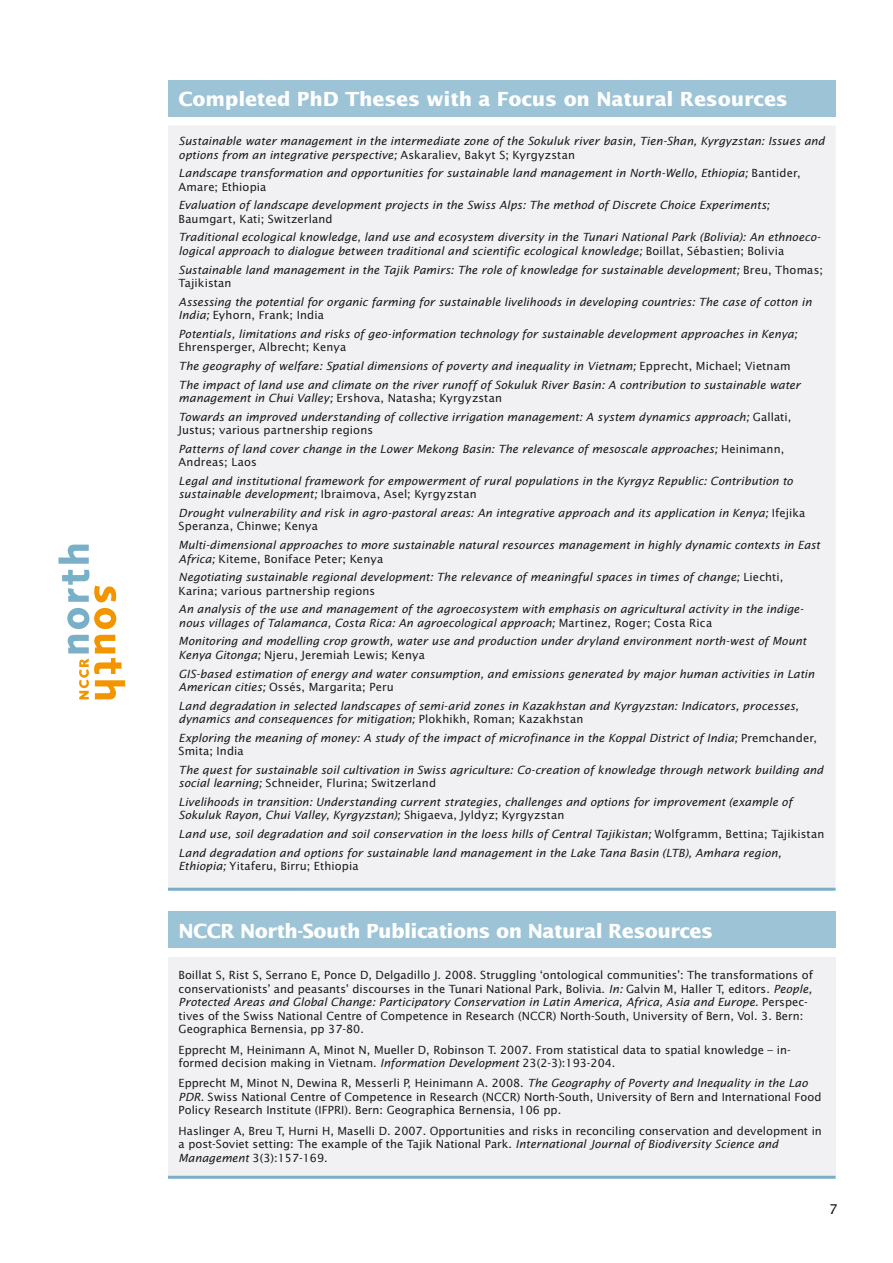
<style>
.page{position:relative;width:893px;height:1263px;background:#fff}
.page>*{position:absolute;margin:0;border:0;box-sizing:border-box;transform-origin:0 0}
.t1{font:700 19.5px "Lucida Sans Std";letter-spacing:-.02em;color:#fff}
.t2{font:13.5px "Lucida Sans Std";color:#1a171c}
.t3{font:italic 11.25px/13.5px "Lucida Sans Std";color:#1a171c}
.t4{font:11.25px/13.5px "Lucida Sans Std";color:#1a171c}
.s1{font-style:normal}
.s2{font-style:italic}
</style>
<div class="page">
<svg style="left:58px;top:545px;width:31px;height:19px"></svg>
<svg style="left:67px;top:608px;width:49px;height:21px"></svg>
<svg style="left:68px;top:635px;width:57px;height:64px"></svg>
<svg style="left:62px;top:570px;width:54px;height:32px"></svg>
<div style="left:168px;top:958px;width:668px;height:221px;background:#f1f1f4"></div>
<div style="left:168px;top:126px;width:668px;height:762px;background:#f1f1f4"></div>
<div style="left:168px;top:912px;width:668px;height:36px;background:#9cc3d6"></div>
<hr style="left:168px;top:888px;width:668px;height:3px;background:#79afc7">
<hr style="left:168px;top:1176px;width:668px;height:3px;background:#79afc7">
<div style="left:168px;top:81px;width:668px;height:36px;background:#9cc3d6"></div>
<h1 class="t1" style="left:179px;top:88px;width:611px">Completed PhD Theses with a Focus on Natural Resources</h1>
<p class="t3" style="left:179px;top:134px;width:648px">Sustainable water management in the intermediate zone of the Sokuluk river basin, Tien-Shan, Kyrgyzstan: Issues and options from an integrative perspective; <span class="s1">Askaraliev, Bakyt S; Kyrgyzstan</span></p>
<p class="t3" style="left:179px;top:167px;width:624px">Landscape transformation and opportunities for sustainable land management in North-Wello, Ethiopia; <span class="s1">Bantider,<br>Amare; Ethiopia</span></p>
<p class="t3" style="left:179px;top:199px;width:593px">Evaluation of landscape development projects in the Swiss Alps: The method of Discrete Choice Experiments;</p>
<p class="t4" style="left:179px;top:212px;width:156px">Baumgart, Kati; Switzerland</p>
<p class="t3" style="left:179px;top:231px;width:644px">Traditional ecological knowledge, land use and ecosystem diversity in the Tunari National Park (Bolivia): An ethnoeco&shy;logical approach to dialogue between traditional and scientific ecological knowledge; <span class="s1">Boillat, Sébastien; Bolivia</span></p>
<p class="t3" style="left:179px;top:263px;width:646px">Sustainable land management in the Tajik Pamirs: The role of knowledge for sustainable development; <span class="s1">Breu, Thomas;<br>Tajikistan</span></p>
<p class="t3" style="left:179px;top:295px;width:635px">Assessing the potential for organic farming for sustainable livelihoods in developing countries: The case of cotton in<br>India; <span class="s1">Eyhorn, Frank; India</span></p>
<p class="t3" style="left:179px;top:327px;width:620px">Potentials, limitations and risks of geo-information technology for sustainable development approaches in Kenya;</p>
<p class="t3" style="left:179px;top:338px;width:624px;line-height:18.6px"><span class="s1">Ehrensperger, Albrecht; Kenya<br></span>The geography of welfare: Spatial dimensions of poverty and inequality in Vietnam; <span class="s1">Epprecht, Michael; Vietnam<br></span>The impact of land use and climate on the river runoff of Sokuluk River Basin: A contribution to sustainable water</p>
<p class="t3" style="left:179px;top:389px;width:614px;line-height:18.6px">management in Chui Valley; <span class="s1">Ershova, Natasha; Kyrgyzstan<br></span>Towards an improved understanding of collective irrigation management: A system dynamics approach; <span class="s1">Gallati,</span></p>
<p class="t3" style="left:179px;top:421px;width:607px;line-height:18.6px"><span class="s1">Justus; various partnership regions<br></span>Patterns of land cover change in the Lower Mekong Basin: The relevance of mesoscale approaches; <span class="s1">Heinimann,</span></p>
<p class="t4" style="left:179px;top:456px;width:80px">Andreas; Laos</p>
<p class="t3" style="left:179px;top:474px;width:616px">Legal and institutional framework for empowerment of rural populations in the Kyrgyz Republic: Contribution to sustainable development; <span class="s1">Ibraimova, Asel; Kyrgyzstan</span></p>
<p class="t3" style="left:179px;top:506px;width:628px">Drought vulnerability and risk in agro-pastoral areas: An integrative approach and its application in Kenya; <span class="s1">Ifejika<br>Speranza, Chinwe; Kenya</span></p>
<p class="t3" style="left:179px;top:538px;width:643px">Multi-dimensional approaches to more sustainable natural resources management in highly dynamic contexts in East<br>Africa; <span class="s1">Kiteme, Boniface Peter; Kenya</span></p>
<p class="t3" style="left:179px;top:570px;width:606px">Negotiating sustainable regional development: The relevance of meaningful spaces in times of change; <span class="s1">Liechti,<br>Karina; various partnership regions</span></p>
<p class="t3" style="left:179px;top:603px;width:626px">An analysis of the use and management of the agroecosystem with emphasis on agricultural activity in the indige&shy;nous villages of Talamanca, Costa Rica: An agroecological approach; <span class="s1">Martinez, Roger; Costa Rica</span></p>
<p class="t3" style="left:179px;top:635px;width:629px">Monitoring and modelling crop growth, water use and production under dryland environment north-west of Mount<br>Kenya Gitonga; <span class="s1">Njeru, Jeremiah Lewis; Kenya</span></p>
<p class="t3" style="left:179px;top:667px;width:637px">GIS-based estimation of energy and water consumption, and emissions generated by major human activities in Latin<br>American cities; <span class="s1">Ossés, Margarita; Peru</span></p>
<p class="t3" style="left:179px;top:699px;width:622px">Land degradation in selected landscapes of semi-arid zones in Kazakhstan and Kyrgyzstan: Indicators, processes, dynamics and consequences for mitigation; <span class="s1">Plokhikh, Roman; Kazakhstan</span></p>
<p class="t3" style="left:179px;top:731px;width:640px">Exploring the meaning of money: A study of the impact of microfinance in the Koppal District of India; <span class="s1">Premchander,<br>Smita; India</span></p>
<p class="t3" style="left:179px;top:763px;width:646px">The quest for sustainable soil cultivation in Swiss agriculture: Co-creation of knowledge through network building and social learning; <span class="s1">Schneider, Flurina; Switzerland</span></p>
<p class="t3" style="left:179px;top:795px;width:615px">Livelihoods in transition: Understanding current strategies, challenges and options for improvement (example of<br>Sokuluk Rayon, Chui Valley, Kyrgyzstan); <span class="s1">Shigaeva, Jyldyz; Kyrgyzstan</span></p>
<p class="t3" style="left:179px;top:825px;width:647px;line-height:18.6px">Land use, soil degradation and soil conservation in the loess hills of Central Tajikistan; <span class="s1">Wolfgramm, Bettina; Tajikistan<br></span>Land degradation and options for sustainable land management in the Lake Tana Basin (LTB), Amhara region,</p>
<p class="t4" style="left:179px;top:859px;width:182px"><span class="s2">Ethiopia;</span> Yitaferu, Birru; Ethiopia</p>
<h1 class="t1" style="left:179px;top:919px;width:536px">NCCR North-South Publications on Natural Resources</h1>
<p class="t4" style="left:179px;top:968px;width:636px">Boillat S, Rist S, Serrano E, Ponce D, Delgadillo J. 2008. Struggling ‘ontological communities’: The transformations of conservationists’ and peasants’ discourses in the Tunari National Park, Bolivia. <span class="s2">In:</span> Galvin M, Haller T, editors. <span class="s2">People, Protected Areas and Global Change: Participatory Conservation in Latin America, Africa, Asia and Europe</span>. Perspec&shy;tives of the Swiss National Centre of Competence in Research (NCCR) North-South, University of Bern, Vol. 3. Bern:<br>Geographica Bernensia, pp 37-80.</p>
<p class="t4" style="left:179px;top:1043px;width:614px">Epprecht M, Heinimann A, Minot N, Mueller D, Robinson T. 2007. From statistical data to spatial knowledge – in&shy;formed decision making in Vietnam. <span class="s2">Information Development</span> 23(2-3):193-204.</p>
<p class="t4" style="left:179px;top:1077px;width:644px">Epprecht M, Minot N, Dewina R, Messerli P, Heinimann A. 2008. <span class="s2">The Geography of Poverty and Inequality in the Lao<br>PDR.</span> Swiss National Centre of Competence in Research (NCCR) North-South, University of Bern and International Food<br>Policy Research Institute (IFPRI). Bern: Geographica Bernensia, 106 pp.</p>
<p class="t4" style="left:179px;top:1124px;width:645px">Haslinger A, Breu T, Hurni H, Maselli D. 2007. Opportunities and risks in reconciling conservation and development in a post-Soviet setting: The example of the Tajik National Park. <span class="s2">International Journal of Biodiversity Science and<br>Management</span> 3(3):157-169.</p>
<p class="t2" style="left:829px;top:1201px;width:10px">7</p>
</div>
